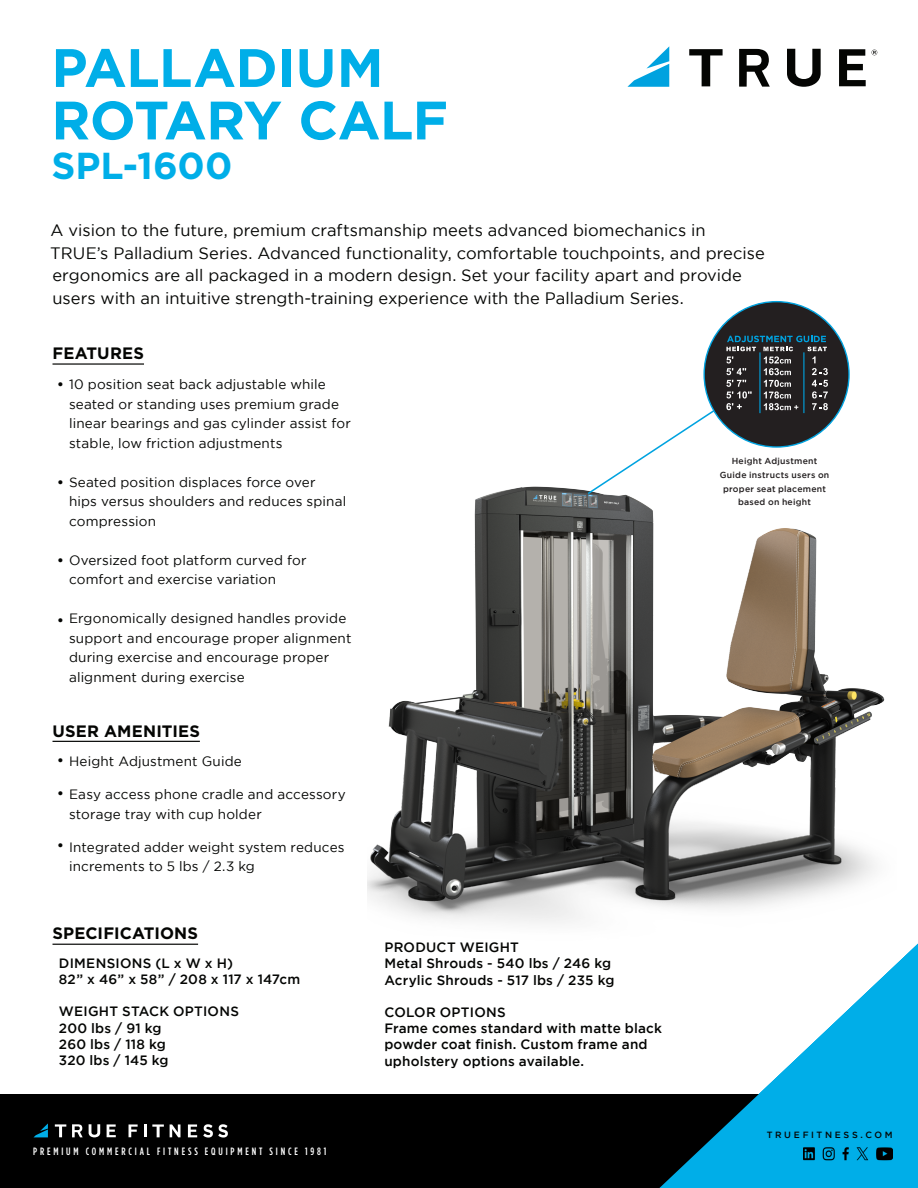
<style>
.page{position:relative;width:918px;height:1188px;background:#fff}
.page>*{position:absolute;margin:0;border:0;box-sizing:border-box;transform-origin:0 0}
.t1{font:700 54px "Gotham";letter-spacing:-.01em;color:#00aee8}
.t2{font:700 37.5px "Gotham";color:#00aee8}
.t3{font:16.5px/22.5px "Gotham";color:#040503}
.Force{font:700 16.5px "Gotham";letter-spacing:.01em;color:#040503}
.t4{font:13.5px/19.5px "Gotham";letter-spacing:.01em;color:#040503}
.t5{font:500 13.5px/16.2px "Gotham";letter-spacing:.015em;color:#040503}
.t6{font:700 13.5px "Gotham";color:#040503}
.t7{font:500 10.65px "Gotham Condensed";letter-spacing:.27em;color:#fff}
.t8{font:500 9px "Gotham";letter-spacing:.295em;color:#040503}
.t9{font:500 8.7px/13.6px "Gotham";letter-spacing:.03em;color:#231f20;text-align:center}
.s1{font-weight:700}
</style>
<div class="page">
<img style="left:367px;top:383px;width:518px;height:540px">
<svg style="left:627px;top:46px;width:42px;height:41px"></svg>
<svg style="left:787px;top:49px;width:34px;height:38px"></svg>
<svg style="left:839px;top:49px;width:27px;height:37px"></svg>
<svg style="left:689px;top:49px;width:34px;height:37px"></svg>
<svg style="left:739px;top:49px;width:31px;height:38px"></svg>
<svg style="left:872px;top:50px;width:5px;height:5px"></svg>
<hr style="left:53px;top:363px;width:91px;height:2px;background:#040503">
<hr style="left:53px;top:741px;width:147px;height:1px;background:#040503">
<hr style="left:53px;top:944px;width:145px;height:1px;background:#040503">
<div style="left:0;top:1095px;width:918px;height:93px;background:#000"></div>
<svg style="left:659px;top:944px;width:259px;height:244px;fill:#00aee8"></svg>
<svg style="left:34px;top:1123px;width:14px;height:14px"></svg>
<svg style="left:89px;top:1124px;width:11px;height:13px"></svg>
<svg style="left:107px;top:1124px;width:9px;height:13px"></svg>
<svg style="left:55px;top:1124px;width:11px;height:13px"></svg>
<svg style="left:72px;top:1124px;width:11px;height:13px"></svg>
<svg style="left:129px;top:1124px;width:9px;height:13px"></svg>
<svg style="left:144px;top:1124px;width:20px;height:13px"></svg>
<svg style="left:170px;top:1124px;width:10px;height:13px"></svg>
<svg style="left:188px;top:1124px;width:9px;height:13px"></svg>
<svg style="left:203px;top:1124px;width:25px;height:14px"></svg>
<div style="left:704px;top:302px;width:145px;height:145px;background:#231f20;border-radius:73px"></div>
<svg style="left:586px;top:336px;width:242px;height:160px"></svg>
<p class="t1" style="left:51px;top:37px;width:334px">PALLADIUM</p>
<p class="t1" style="left:51px;top:89px;width:398px">ROTARY CALF</p>
<p class="t2" style="left:51px;top:144px;width:182px">SPL-1600</p>
<p class="t3" style="left:50px;top:219px;width:716px">A vision to the future, premium craftsmanship meets advanced biomechanics in TRUE’s Palladium Series. Advanced functionality, comfortable touchpoints, and precise ergonomics are all packaged in a modern design. Set your facility apart and provide users with an intuitive strength-training experience with the Palladium Series.</p>
<p class="Force" style="left:53px;top:344px;width:93px">FEATURES</p>
<p class="t4" style="left:69px;top:374px;width:283px;text-indent:-12px"><span class="s1">•</span> 10 position seat back adjustable while seated or standing uses premium grade linear bearings and gas cylinder assist for stable, low friction adjustments</p>
<p class="t4" style="left:69px;top:472px;width:279px;text-indent:-12px"><span class="s1">•</span> Seated position displaces force over hips versus shoulders and reduces spinal compression</p>
<p class="t4" style="left:69px;top:550px;width:239px;text-indent:-12px"><span class="s1">•</span> Oversized foot platform curved for comfort and exercise variation</p>
<p class="t4" style="left:69px;top:608px;width:284px">Ergonomically designed handles provide support and encourage proper alignment during exercise and encourage proper alignment during exercise</p>
<p class="t6" style="left:57px;top:612px;width:8px">•</p>
<p class="Force" style="left:53px;top:721px;width:149px">USER AMENITIES</p>
<p class="t4" style="left:69px;top:752px;width:174px">Height Adjustment Guide</p>
<p class="t4" style="left:69px;top:785px;width:278px">Easy access phone cradle and accessory storage tray with cup holder</p>
<p class="t4" style="left:69px;top:837px;width:277px">Integrated adder weight system reduces increments to 5 lbs / 2.3 kg</p>
<p class="t6" style="left:57px;top:752px;width:8px">•</p>
<p class="t6" style="left:57px;top:785px;width:8px">•</p>
<p class="t6" style="left:57px;top:838px;width:8px">•</p>
<p class="Force" style="left:53px;top:924px;width:147px">SPECIFICATIONS</p>
<p class="t5" style="left:59px;top:955px;width:176px">DIMENSIONS (L x W x H)</p>
<p class="t5" style="left:59px;top:971px;width:243px">82” x 46” x 58” / 208 x 117 x 147cm</p>
<p class="t5" style="left:59px;top:1003px;width:182px">WEIGHT STACK OPTIONS</p>
<p class="t5" style="left:59px;top:1019px;width:111px">200 lbs / 91 kg<br>260 lbs / 118 kg<br>320 lbs / 145 kg</p>
<p class="t7" style="left:33px;top:1145px;width:295px">PREMIUM COMMERCIAL FITNESS EQUIPMENT SINCE 1981</p>
<p class="t5" style="left:384px;top:939px;width:136px">PRODUCT WEIGHT</p>
<p class="t5" style="left:384px;top:955px;width:232px">Metal Shrouds - 540 lbs / 246 kg<br>Acrylic Shrouds - 517 lbs / 235 kg</p>
<p class="t5" style="left:384px;top:1004px;width:123px">COLOR OPTIONS</p>
<p class="t5" style="left:384px;top:1020px;width:279px">Frame comes standard with matte black powder coat finish. Custom frame and upholstery options available.</p>
<p class="t9" style="left:720px;top:454px;width:111px">Height Adjustment<br>Guide instructs users on proper seat placement based on height</p>
<p class="t8" style="left:767px;top:1129px;width:128px">TRUEFITNESS.COM</p>
</div>
